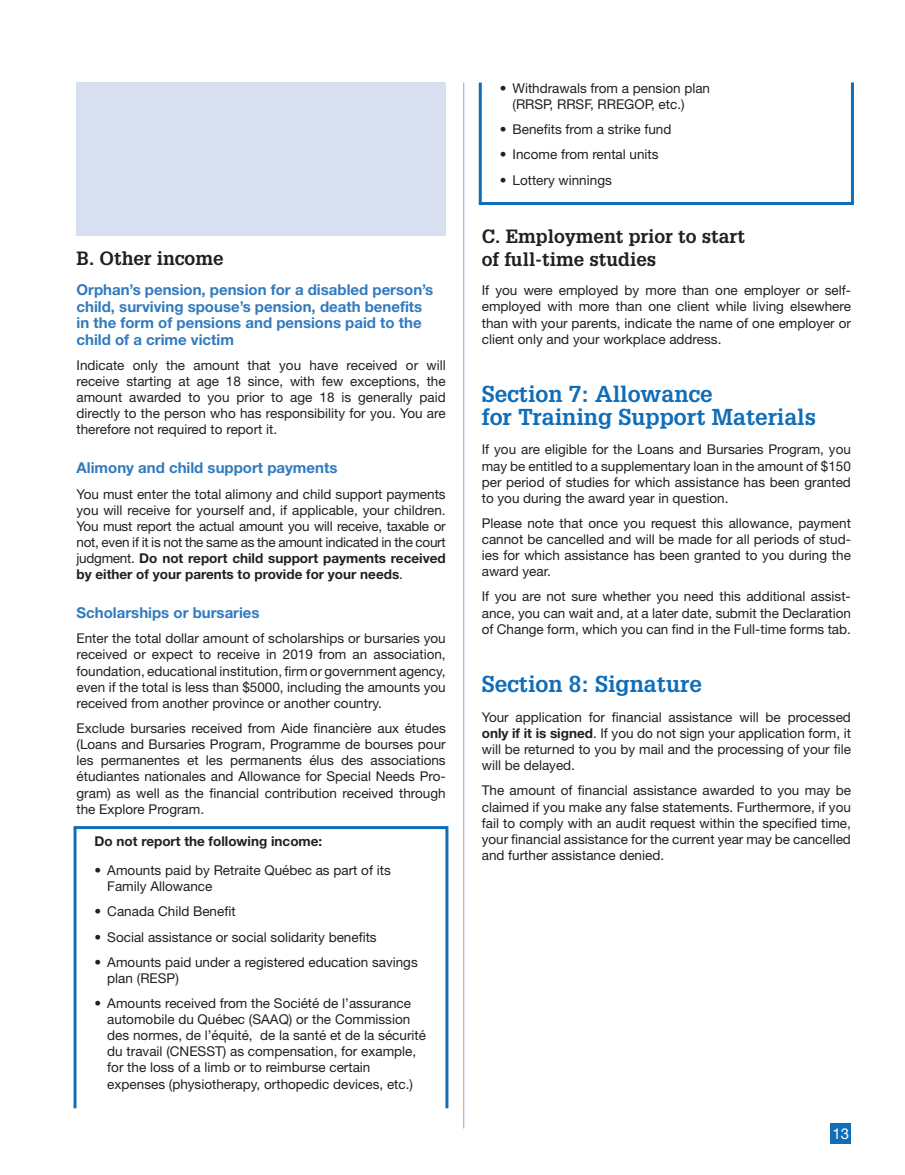
<style>
.page{position:relative;width:905px;height:1175px;background:#fff}
.page>*{position:absolute;margin:0;border:0;box-sizing:border-box;transform-origin:0 0}
.t1{font:700 22.5px/22.5px "Glypha";color:#106db7}
.t2{font:700 18.75px/22.5px "Glypha";color:#231f20}
.t3{font:700 15px/16.5px "Helvetica Neue";color:#317abe}
.t4{font:15px "Helvetica Neue";color:#fff}
.t5{font:13.5px/16px "Helvetica Neue";color:#231f20;text-align:justify}
.t6{font:700 13.5px "Helvetica Neue";color:#231f20}
.s1{font-weight:700}
</style>
<div class="page">
<div style="left:830px;top:1123px;width:20px;height:20px;background:#106db7"></div>
<div style="left:76px;top:82px;width:370px;height:154px;background:#d7dff1"></div>
<svg style="left:478px;top:82px;width:376px;height:123px"></svg>
<hr style="left:463px;top:82px;width:1px;height:1046px;background:#87a5d5">
<svg style="left:73px;top:826px;width:376px;height:283px"></svg>
<h2 class="t2" style="left:76px;top:247px;width:148px">B. Other income</h2>
<p class="t3" style="left:76px;top:281px;width:358px">Orphan’s pension, pension for a disabled person’s child, surviving spouse’s pension, death benefits in the form of pensions and pensions paid to the child of a crime victim</p>
<p class="t5" style="left:76px;top:357px;width:371px">Indicate only the amount that you have received or will receive starting at age 18 since, with few exceptions, the amount awarded to you prior to age 18 is generally paid directly to the person who has responsibility for you. You are therefore not required to report it.</p>
<p class="t3" style="left:76px;top:459px;width:262px">Alimony and child support payments</p>
<p class="t5" style="left:76px;top:485px;width:371px">You must enter the total alimony and child support payments you will receive for yourself and, if applicable, your children.<br>You must report the actual amount you will receive, taxable or not, even if it is not the same as the amount indicated in the court judgment. <span class="s1">Do not report child support payments received by either of your parents to provide for your needs</span>.</p>
<p class="t3" style="left:76px;top:604px;width:185px">Scholarships or bursaries</p>
<p class="t5" style="left:76px;top:630px;width:371px">Enter the total dollar amount of scholarships or bursaries you received or expect to receive in 2019 from an association, foundation, educational institution, firm or government agency, even if the total is less than $5000, including the amounts you received from another province or another country.</p>
<p class="t5" style="left:76px;top:720px;width:371px">Exclude bursaries received from Aide financière aux études (Loans and Bursaries Program, Programme de bourses pour les permanentes et les permanents élus des associations étudiantes nationales and Allowance for Special Needs Pro&shy;gram) as well as the financial contribution received through the Explore Program.</p>
<p class="t6" style="left:94px;top:832px;width:229px">Do not report the following income:</p>
<p class="t5" style="left:107px;top:862px;width:285px;text-indent:-13px">• Amounts paid by Retraite Québec as part of its<br>Family Allowance</p>
<p class="t5" style="left:94px;top:903px;width:143px">• Canada Child Benefit</p>
<p class="t5" style="left:94px;top:928px;width:284px">• Social assistance or social solidarity benefits</p>
<p class="t5" style="left:107px;top:953px;width:312px;text-indent:-13px">• Amounts paid under a registered education savings plan (RESP)</p>
<p class="t5" style="left:107px;top:995px;width:320px;text-align:left;text-indent:-13px">• Amounts received from the Société de l’assurance automobile du Québec (SAAQ) or the Commission des normes, de l’équité, de la santé et de la sécurité du travail (CNESST) as compensation, for example, for the loss of a limb or to reimburse certain expenses (physiotherapy, orthopedic devices, etc.)</p>
<p class="t5" style="left:512px;top:80px;width:199px;text-indent:-13px">• Withdrawals from a pension plan (RRSP, RRSF, RREGOP, etc.)</p>
<p class="t5" style="left:499px;top:121px;width:173px">• Benefits from a strike fund</p>
<p class="t5" style="left:499px;top:146px;width:160px">• Income from rental units</p>
<p class="t5" style="left:499px;top:171px;width:114px">• Lottery winnings</p>
<h2 class="t2" style="left:482px;top:225px;width:265px">C. Employment prior to start of full-time studies</h2>
<p class="t5" style="left:482px;top:282px;width:371px">If you were employed by more than one employer or self&shy;employed with more than one client while living elsewhere than with your parents, indicate the name of one employer or client only and your workplace address.</p>
<h1 class="t1" style="left:482px;top:382px;width:336px">Section 7: Allowance<br>for Training Support Materials</h1>
<p class="t5" style="left:482px;top:441px;width:371px">If you are eligible for the Loans and Bursaries Program, you may be entitled to a supplementary loan in the amount of $150 per period of studies for which assistance has been granted to you during the award year in question.</p>
<p class="t5" style="left:482px;top:515px;width:371px">Please note that once you request this allowance, payment cannot be cancelled and will be made for all periods of stud&shy;ies for which assistance has been granted to you during the award year.</p>
<p class="t5" style="left:482px;top:588px;width:371px">If you are not sure whether you need this additional assist&shy;ance, you can wait and, at a later date, submit the Declaration of Change form, which you can find in the Full-time forms tab.</p>
<h1 class="t1" style="left:482px;top:672px;width:222px">Section 8: Signature</h1>
<p class="t5" style="left:482px;top:709px;width:371px">Your application for financial assistance will be processed <span class="s1">only if it is signed</span>. If you do not sign your application form, it will be returned to you by mail and the processing of your file will be delayed.</p>
<p class="t5" style="left:482px;top:782px;width:371px">The amount of financial assistance awarded to you may be claimed if you make any false statements. Furthermore, if you fail to comply with an audit request within the specified time, your financial assistance for the current year may be cancelled and further assistance denied.</p>
<p class="t4" style="left:832px;top:1124px;width:18px">13</p>
</div>
